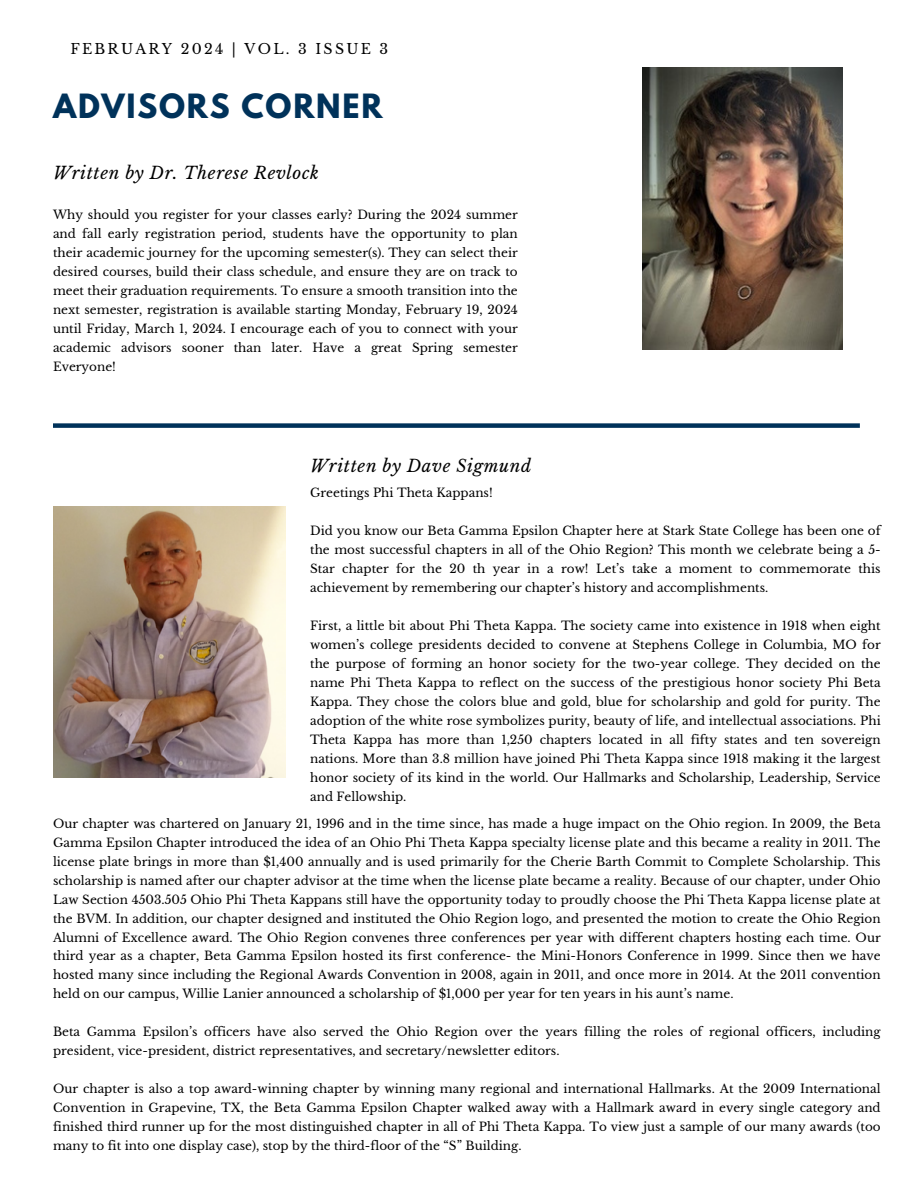
<style>
.page{position:relative;width:918px;height:1188px;background:#fff}
.page>*{position:absolute;margin:0;border:0;box-sizing:border-box;transform-origin:0 0}
.t1{font:700 29.7px "League Spartan";letter-spacing:.06em;color:#00325a}
.t2{font:italic 16.95px "Libre Baskerville";letter-spacing:.04em;color:#000}
.t3{font:14.1px "Libre Baskerville";letter-spacing:.16em;color:#000}
.t4{font:12px/19px "Libre Baskerville";color:#000;text-align:justify}
</style>
<div class="page">
<img style="left:643px;top:68px;width:200px;height:281px">
<img style="left:53px;top:507px;width:233px;height:271px">
<div style="left:53px;top:423px;width:807px;height:5px;background:#00325a"></div>
<h2 class="t3" style="left:70px;top:41px;width:319px">FEBRUARY 2024 | VOL. 3 ISSUE 3</h2>
<p class="t1" style="left:53px;top:91px;width:331px">ADVISORS CORNER</p>
<p class="t2" style="left:53px;top:163px;width:267px">Written by Dr. Therese Revlock</p>
<h2 class="t4" style="left:53px;top:205px;width:466px">Why should you register for your classes early? During the 2024 summer and fall early registration period, students have the opportunity to plan their academic journey for the upcoming semester(s). They can select their desired courses, build their class schedule, and ensure they are on track to meet their graduation requirements. To ensure a smooth transition into the next semester, registration is available starting Monday, February 19, 2024 until Friday, March 1, 2024. I encourage each of you to connect with your academic advisors sooner than later. Have a great Spring semester Everyone!</h2>
<p class="t2" style="left:310px;top:455px;width:223px">Written by Dave Sigmund</p>
<p class="t4" style="left:310px;top:483px;width:184px">Greetings Phi Theta Kappans!</p>
<p class="t4" style="left:310px;top:521px;width:572px">Did you know our Beta Gamma Epsilon Chapter here at Stark State College has been one of the most successful chapters in all of the Ohio Region? This month we celebrate being a 5- Star chapter for the 20 th year in a row! Let’s take a moment to commemorate this achievement by remembering our chapter’s history and accomplishments.</p>
<p class="t4" style="left:310px;top:616px;width:572px">First, a little bit about Phi Theta Kappa. The society came into existence in 1918 when eight women’s college presidents decided to convene at Stephens College in Columbia, MO for the purpose of forming an honor society for the two-year college. They decided on the name Phi Theta Kappa to reflect on the success of the prestigious honor society Phi Beta Kappa. They chose the colors blue and gold, blue for scholarship and gold for purity. The adoption of the white rose symbolizes purity, beauty of life, and intellectual associations. Phi Theta Kappa has more than 1,250 chapters located in all fifty states and ten sovereign nations. More than 3.8 million have joined Phi Theta Kappa since 1918 making it the largest honor society of its kind in the world. Our Hallmarks and Scholarship, Leadership, Service and Fellowship.</p>
<p class="t4" style="left:53px;top:814px;width:829px">Our chapter was chartered on January 21, 1996 and in the time since, has made a huge impact on the Ohio region. In 2009, the Beta Gamma Epsilon Chapter introduced the idea of an Ohio Phi Theta Kappa specialty license plate and this became a reality in 2011. The license plate brings in more than $1,400 annually and is used primarily for the Cherie Barth Commit to Complete Scholarship. This scholarship is named after our chapter advisor at the time when the license plate became a reality. Because of our chapter, under Ohio Law Section 4503.505 Ohio Phi Theta Kappans still have the opportunity today to proudly choose the Phi Theta Kappa license plate at the BVM. In addition, our chapter designed and instituted the Ohio Region logo, and presented the motion to create the Ohio Region Alumni of Excellence award. The Ohio Region convenes three conferences per year with different chapters hosting each time. Our third year as a chapter, Beta Gamma Epsilon hosted its first conference- the Mini-Honors Conference in 1999. Since then we have hosted many since including the Regional Awards Convention in 2008, again in 2011, and once more in 2014. At the 2011 convention held on our campus, Willie Lanier announced a scholarship of $1,000 per year for ten years in his aunt’s name.</p>
<p class="t4" style="left:53px;top:1023px;width:829px">Beta Gamma Epsilon’s officers have also served the Ohio Region over the years filling the roles of regional officers, including president, vice-president, district representatives, and secretary/newsletter editors.</p>
<p class="t4" style="left:53px;top:1080px;width:829px">Our chapter is also a top award-winning chapter by winning many regional and international Hallmarks. At the 2009 International Convention in Grapevine, TX, the Beta Gamma Epsilon Chapter walked away with a Hallmark award in every single category and finished third runner up for the most distinguished chapter in all of Phi Theta Kappa. To view just a sample of our many awards (too many to fit into one display case), stop by the third-floor of the “S” Building.</p>
</div>
